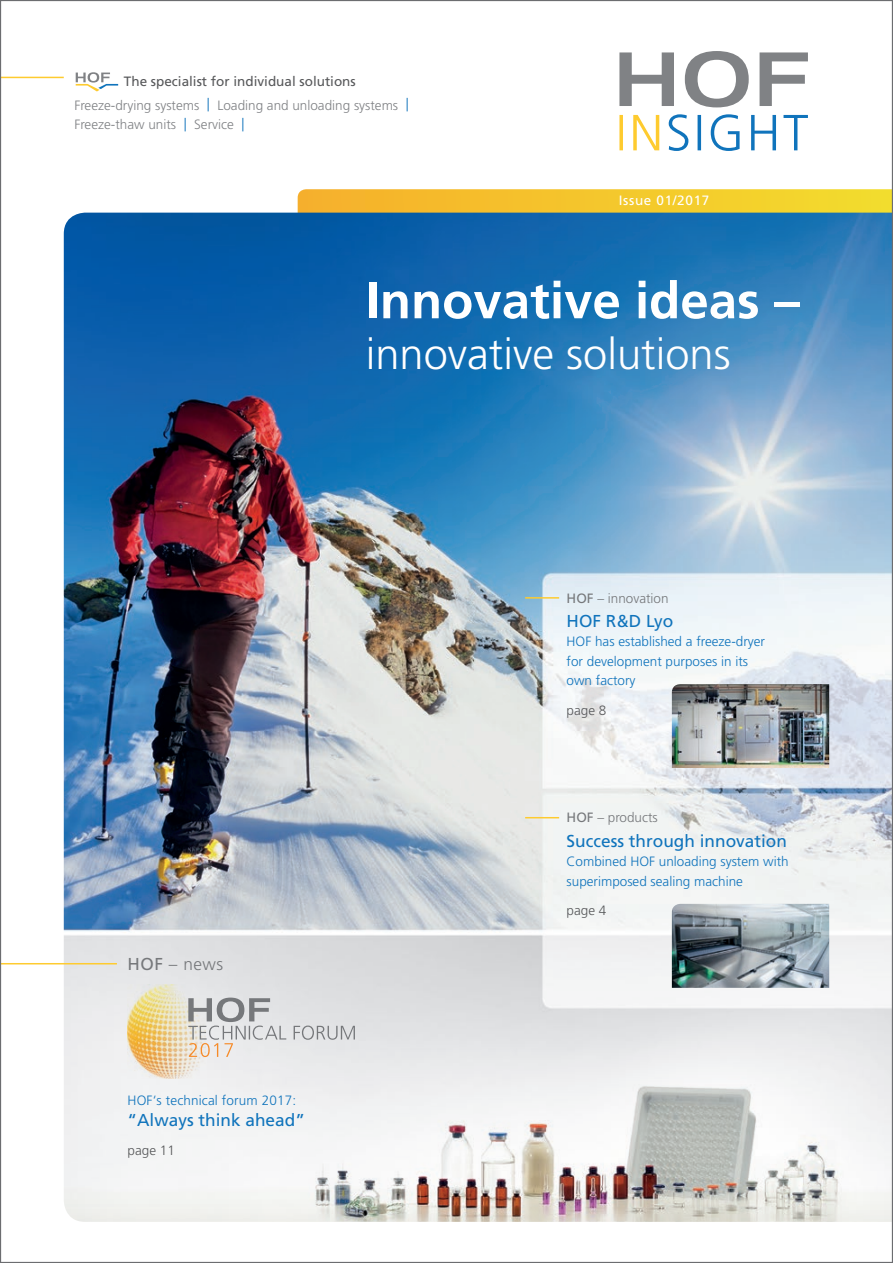
<style>
.page{position:relative;width:893px;height:1263px;background:#fff}
.page>*{position:absolute;margin:0;border:0;box-sizing:border-box;transform-origin:0 0}
.t1{font:700 51px "Frutiger LT Std";color:#fff}
.t2{font:300 43.5px "Frutiger LT Std";color:#fff}
.t3{font:17.25px "Frutiger LT Std";color:#1074bc}
.t4{font:300 17.25px "Frutiger LT Std";color:#76787b}
.t5{font:300 13.5px/19.5px "Frutiger LT Std";color:#1074bc}
.t6{font:300 13.5px/24.5px "Frutiger LT Std";color:#808285;text-align:center}
.t7{font:300 13.5px "Frutiger LT Std";color:#76787b}
.t8{font:300 13.5px "Frutiger LT Std";color:#57585a}
.t9{font:13.5px "Frutiger LT Std";letter-spacing:.05em;color:#fff}
.s1{font-weight:400;color:#57585a}
.s2{color:#1074bc}
.s3{font-weight:400}
</style>
<div class="page">
<svg style="left:298px;top:189px;width:593px;height:24px;background:#f0c530"></svg>
<img style="left:64px;top:213px;width:827px;height:1009px">
<hr style="left:0;top:77px;width:64px;height:1px;background:#fecb2f">
<svg style="left:619px;top:51px;width:189px;height:56px"></svg>
<svg style="left:669px;top:114px;width:139px;height:37px"></svg>
<svg style="left:619px;top:115px;width:40px;height:35px"></svg>
<img style="left:672px;top:904px;width:157px;height:84px">
<hr style="left:525px;top:817px;width:34px;height:1px;background:#fecb2f">
<svg style="left:76px;top:72px;width:42px;height:19px"></svg>
<hr style="left:0;top:963px;width:117px;height:1px;background:#fecb2f">
<hr style="left:525px;top:597px;width:34px;height:2px;background:#fecb2f">
<img style="left:672px;top:684px;width:157px;height:84px">
<img style="left:128px;top:984px;width:77px;height:94px">
<svg style="left:188px;top:997px;width:167px;height:60px;background:#d5d4d4"></svg>
<svg style="left:0;top:0;width:1px;height:1263px"></svg>
<p class="t6" style="left:74px;top:69px;width:336px"><span class="s1">The specialist for individual solutions<br></span>Freeze-drying systems <span class="s2">|</span> Loading and unloading systems <span class="s2">|</span></p>
<p class="t6" style="left:74px;top:113px;width:171px">Freeze-thaw units <span class="s2">|</span> Service <span class="s2">|</span></p>
<p class="t9" style="left:619px;top:193px;width:92px">Issue 01/2017</p>
<h1 class="t1" style="left:366px;top:271px;width:435px">Innovative ideas –</h1>
<h2 class="t2" style="left:366px;top:330px;width:366px">innovative solutions</h2>
<p class="t7" style="left:567px;top:590px;width:104px"><span class="s3">HOF</span> – innovation</p>
<p class="t3" style="left:567px;top:611px;width:108px">HOF R&amp;D Lyo</p>
<p class="t5" style="left:567px;top:632px;width:200px">HOF has established a freeze-dryer for development purposes in its own factory</p>
<p class="t8" style="left:567px;top:702px;width:41px">page 8</p>
<p class="t4" style="left:128px;top:954px;width:97px"><span class="s3">HOF</span> – news</p>
<p class="t5" style="left:128px;top:1090px;width:170px">HOF‘s technical forum 2017:</p>
<p class="t3" style="left:128px;top:1110px;width:179px">“Always think ahead”</p>
<p class="t8" style="left:128px;top:1143px;width:49px">page 11</p>
<p class="t7" style="left:567px;top:810px;width:93px"><span class="s3">HOF</span> – products</p>
<p class="t3" style="left:567px;top:831px;width:222px">Success through innovation</p>
<p class="t5" style="left:567px;top:852px;width:224px">Combined HOF unloading system with superimposed sealing machine</p>
<p class="t8" style="left:567px;top:903px;width:41px">page 4</p>
</div>
